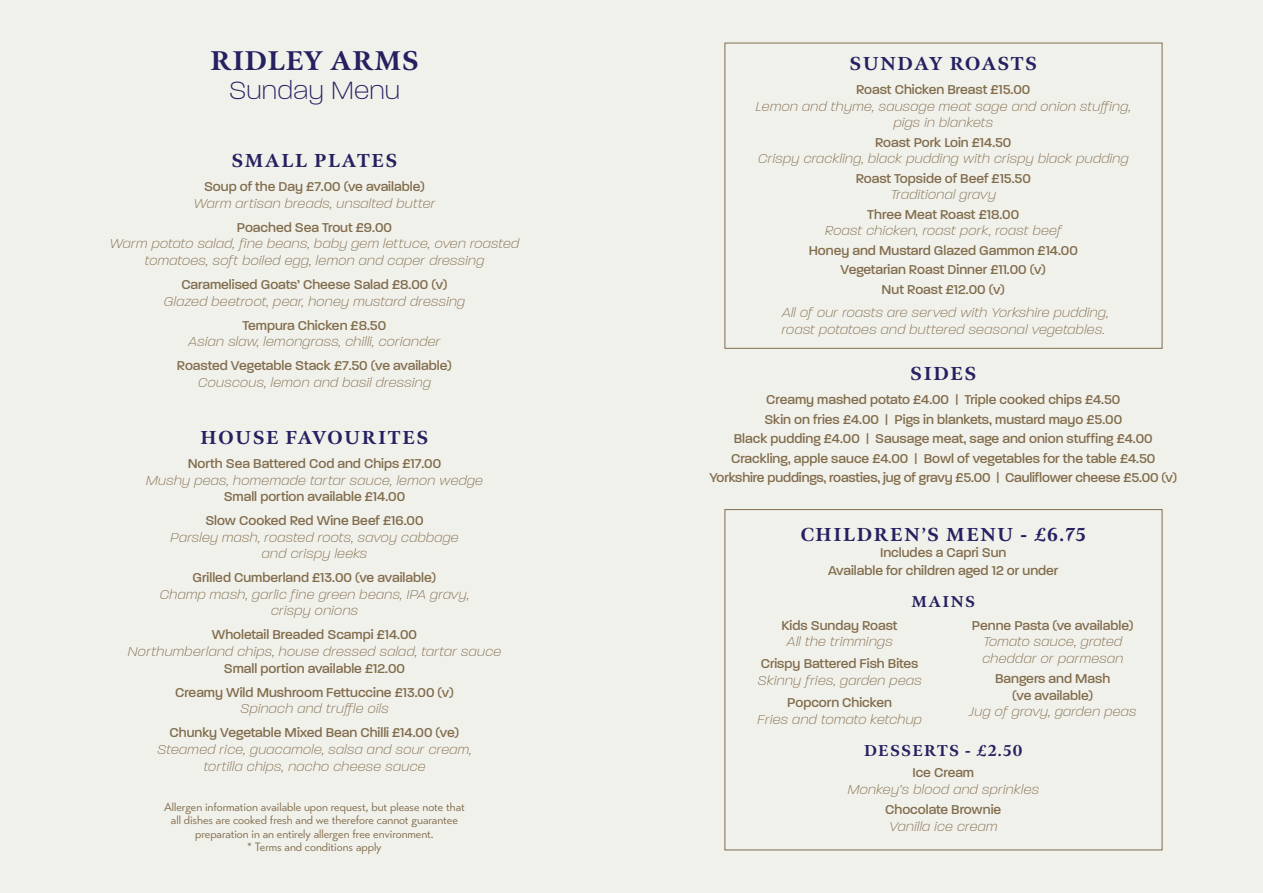
<style>
.page{position:relative;width:1263px;height:893px;background:#f1f1ec}
.page>*{position:absolute;margin:0;border:0;box-sizing:border-box;transform-origin:0 0}
.t1{font:800 27px "Meno Display";letter-spacing:.03em;color:#252161}
.t2{font:200 27px "Paralucent";letter-spacing:.03em;color:#252161}
.t3{font:800 18.75px "Meno Display";letter-spacing:.09em;color:#252161}
.t4{font:800 18.75px "Meno Display";letter-spacing:.07em;color:#252161}
.t5{font:800 15.75px "Meno Display";letter-spacing:.09em;color:#252161}
.t6{font:500 13.8px/19.5px "Paralucent";color:#816c4b;text-align:center}
.t7{font:italic 200 13.8px/16.5px "Paralucent";letter-spacing:.05em;color:#816c4b;text-align:center}
.t8{font:12px/13.5px "Transat Standard";color:#816c4b;text-align:center}
</style>
<div class="page">
<h1 class="t1" style="left:210px;top:44px;width:210px">RIDLEY ARMS</h1>
<h1 class="t2" style="left:230px;top:75px;width:172px">Sunday Menu</h1>
<h2 class="t3" style="left:231px;top:149px;width:167px">SMALL PLATES</h2>
<p class="t6" style="left:204px;top:177px;width:222px">Soup of the Day £7.00 (ve available)</p>
<p class="t7" style="left:194px;top:195px;width:243px">Warm artisan breads, unsalted butter</p>
<p class="t6" style="left:237px;top:218px;width:156px">Poached Sea Trout £9.00</p>
<p class="t7" style="left:110px;top:236px;width:411px">Warm potato salad, fine beans, baby gem lettuce, oven roasted tomatoes, soft boiled egg, lemon and caper dressing</p>
<p class="t6" style="left:181px;top:275px;width:268px">Caramelised Goats’ Cheese Salad £8.00 (v)</p>
<p class="t7" style="left:164px;top:293px;width:302px">Glazed beetroot, pear, honey mustard dressing</p>
<p class="t6" style="left:243px;top:316px;width:145px">Tempura Chicken £8.50</p>
<p class="t7" style="left:189px;top:334px;width:253px">Asian slaw, lemongrass, chilli, coriander</p>
<p class="t6" style="left:177px;top:356px;width:277px">Roasted Vegetable Stack £7.50 (ve available)</p>
<p class="t7" style="left:198px;top:374px;width:234px">Couscous, lemon and basil dressing</p>
<h2 class="t3" style="left:201px;top:426px;width:229px">HOUSE FAVOURITES</h2>
<p class="t6" style="left:188px;top:454px;width:255px">North Sea Battered Cod and Chips £17.00</p>
<p class="t7" style="left:146px;top:472px;width:338px">Mushy peas, homemade tartar sauce, lemon wedge</p>
<p class="t6" style="left:205px;top:485px;width:220px;line-height:24px">Small portion available £14.00<br>Slow Cooked Red Wine Beef £16.00</p>
<p class="t7" style="left:170px;top:529px;width:289px">Parsley mash, roasted roots, savoy cabbage and crispy leeks</p>
<p class="t6" style="left:193px;top:568px;width:245px">Grilled Cumberland £13.00 (ve available)</p>
<p class="t7" style="left:160px;top:586px;width:311px">Champ mash, garlic fine green beans, IPA gravy, crispy onions</p>
<p class="t6" style="left:212px;top:625px;width:207px">Wholetail Breaded Scampi £14.00</p>
<p class="t7" style="left:128px;top:643px;width:375px">Northumberland chips, house dressed salad, tartar sauce</p>
<p class="t6" style="left:175px;top:656px;width:280px;line-height:24px">Small portion available £12.00<br>Creamy Wild Mushroom Fettuccine £13.00 (v)</p>
<p class="t7" style="left:240px;top:701px;width:149px">Spinach and truffle oils</p>
<p class="t6" style="left:170px;top:723px;width:291px">Chunky Vegetable Mixed Bean Chilli £14.00 (ve)</p>
<p class="t7" style="left:157px;top:741px;width:316px">Steamed rice, guacamole, salsa and sour cream, tortilla chips, nacho cheese sauce</p>
<p class="t8" style="left:164px;top:800px;width:302px">Allergen information available upon request, but please note that all dishes are cooked fresh and we therefore cannot guarantee preparation in an entirely allergen free environment.<br>* Terms and conditions apply</p>
<h2 class="t4" style="left:850px;top:52px;width:189px">SUNDAY ROASTS</h2>
<p class="t6" style="left:856px;top:80px;width:176px">Roast Chicken Breast £15.00</p>
<p class="t7" style="left:756px;top:98px;width:376px">Lemon and thyme, sausage meat sage and onion stuffing, pigs in blankets</p>
<p class="t6" style="left:875px;top:133px;width:138px">Roast Pork Loin £14.50</p>
<p class="t7" style="left:758px;top:151px;width:372px">Crispy crackling, black pudding with crispy black pudding</p>
<p class="t6" style="left:856px;top:169px;width:177px">Roast Topside of Beef £15.50</p>
<p class="t7" style="left:891px;top:187px;width:106px">Traditional gravy</p>
<p class="t6" style="left:867px;top:205px;width:153px">Three Meat Roast £18.00</p>
<p class="t7" style="left:825px;top:223px;width:238px">Roast chicken, roast pork, roast beef</p>
<p class="t6" style="left:809px;top:241px;width:271px">Honey and Mustard Glazed Gammon £14.00<br>Vegetarian Roast Dinner £11.00 (v)<br>Nut Roast £12.00 (v)</p>
<p class="t7" style="left:782px;top:305px;width:328px;text-align:left">All of our roasts are served with Yorkshire pudding, roast potatoes and buttered seasonal vegetables.</p>
<h2 class="t3" style="left:910px;top:362px;width:68px">SIDES</h2>
<p class="t6" style="left:709px;top:390px;width:469px">Creamy mashed potato £4.00 | Triple cooked chips £4.50<br>Skin on fries £4.00 | Pigs in blankets, mustard mayo £5.00<br>Black pudding £4.00 | Sausage meat, sage and onion stuffing £4.00<br>Crackling, apple sauce £4.00 | Bowl of vegetables for the table £4.50<br>Yorkshire puddings, roasties, jug of gravy £5.00 | Cauliflower cheese £5.00 (v)</p>
<h2 class="t3" style="left:801px;top:522px;width:287px">CHILDREN’S MENU - £6.75</h2>
<p class="t6" style="left:828px;top:544px;width:232px;line-height:18px">Includes a Capri Sun<br>Available for children aged 12 or under</p>
<p class="t5" style="left:911px;top:592px;width:65px">MAINS</p>
<p class="t6" style="left:782px;top:615px;width:118px">Kids Sunday Roast</p>
<p class="t7" style="left:787px;top:633px;width:107px">All the trimmings</p>
<p class="t6" style="left:761px;top:654px;width:159px">Crispy Battered Fish Bites</p>
<p class="t7" style="left:758px;top:672px;width:165px">Skinny fries, garden peas</p>
<p class="t6" style="left:787px;top:693px;width:106px">Popcorn Chicken</p>
<p class="t7" style="left:758px;top:711px;width:166px">Fries and tomato ketchup</p>
<p class="t6" style="left:972px;top:615px;width:163px">Penne Pasta (ve available)</p>
<p class="t7" style="left:982px;top:633px;width:142px;text-align:left">Tomato sauce, grated cheddar or parmesan</p>
<p class="t6" style="left:995px;top:671px;width:117px;line-height:16.5px">Bangers and Mash (ve available)</p>
<p class="t7" style="left:969px;top:704px;width:168px">Jug of gravy, garden peas</p>
<p class="t5" style="left:864px;top:741px;width:160px">DESSERTS - £2.50</p>
<p class="t6" style="left:912px;top:763px;width:63px">Ice Cream</p>
<p class="t7" style="left:848px;top:781px;width:193px">Monkey’s blood and sprinkles</p>
<p class="t6" style="left:885px;top:800px;width:117px">Chocolate Brownie</p>
<p class="t7" style="left:889px;top:818px;width:109px">Vanilla ice cream</p>
</div>
